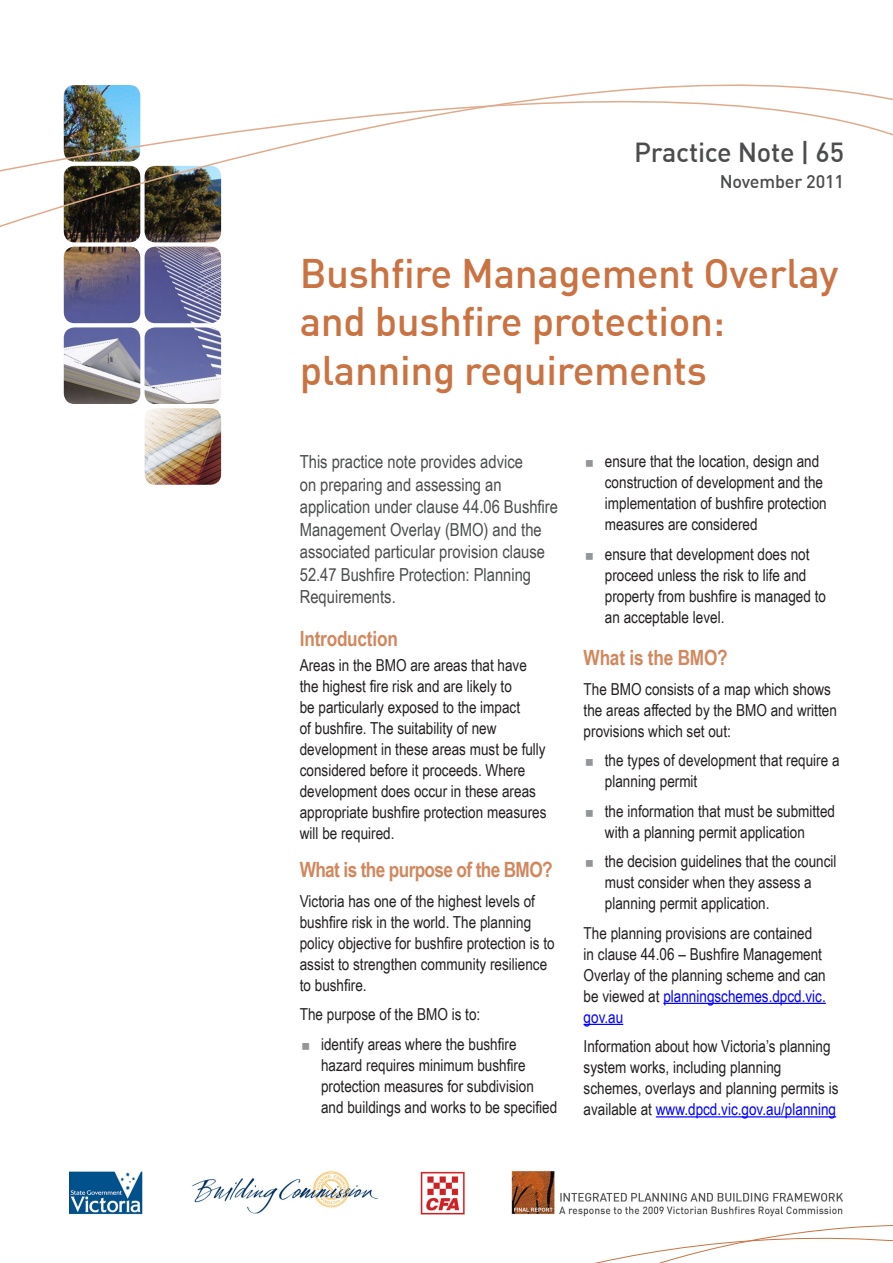
<style>
.page{position:relative;width:893px;height:1263px;background:#fff}
.page>*{position:absolute;margin:0;border:0;box-sizing:border-box;transform-origin:0 0}
.Heading_A{font:500 40.5px/48.6px "DIN";letter-spacing:-.01em;color:#c97343}
.Heading_A-2{font:500 27px "DIN";letter-spacing:-.01em;color:#4b4c4d}
.Heading_A-3{font:700 21px "Arial Narrow";letter-spacing:-.01em;color:#d1885f}
.Heading_A-4{font:700 21px "Arial Narrow";letter-spacing:-.03em;color:#d1885f}
.Intro{font:18px/22.5px "Arial Narrow";color:#4b4c4d}
.Heading_A-5{font:500 18px "DIN";letter-spacing:-.01em;color:#4b4c4d}
.Body_text{font:16.5px/21px "Arial Narrow";color:#231f20}
.Bullet_1{font:16.5px/21px "Arial Narrow";color:#231f20}
.s1{color:#00f}
</style>
<div class="page">
<img style="left:69px;top:1171px;width:309px;height:44px">
<svg style="left:420px;top:1171px;width:473px;height:92px"></svg>
<img style="left:64px;top:327px;width:76px;height:77px">
<img style="left:64px;top:247px;width:76px;height:76px">
<img style="left:64px;top:233px;width:76px;height:9px">
<img style="left:145px;top:233px;width:76px;height:9px">
<img style="left:145px;top:247px;width:76px;height:76px">
<img style="left:145px;top:327px;width:76px;height:77px">
<img style="left:145px;top:408px;width:76px;height:77px">
<hr style="left:663px;top:1003px;width:163px;height:1px;background:#00f">
<hr style="left:584px;top:1024px;width:39px;height:1px;background:#00f">
<hr style="left:656px;top:1116px;width:180px;height:1px;background:#00f">
<svg style="left:0;top:84px;width:893px;height:149px"></svg>
<p class="Heading_A-2" style="left:634px;top:135px;width:211px">Practice Note | 65</p>
<p class="Heading_A-5" style="left:720px;top:170px;width:126px">November 2011</p>
<p class="Heading_A" style="left:300px;top:247px;width:540px">Bushfire Management Overlay and bushfire protection: planning requirements</p>
<p class="Intro" style="left:300px;top:450px;width:260px">This practice note provides advice<br>on preparing and assessing an application under clause 44.06 Bushfire Management Overlay (BMO) and the associated particular provision clause 52.47 Bushfire Protection: Planning Requirements.</p>
<p class="Heading_A-3" style="left:300px;top:622px;width:100px">Introduction</p>
<p class="Body_text" style="left:300px;top:654px;width:248px">Areas in the BMO are areas that have the highest fire risk and are likely to<br>be particularly exposed to the impact<br>of bushfire. The suitability of new development in these areas must be fully considered before it proceeds. Where development does occur in these areas appropriate bushfire protection measures will be required.</p>
<p class="Heading_A-4" style="left:300px;top:854px;width:254px">What is the purpose of the BMO?</p>
<p class="Body_text" style="left:300px;top:890px;width:256px">Victoria has one of the highest levels of bushfire risk in the world. The planning policy objective for bushfire protection is to assist to strengthen community resilience to bushfire.</p>
<p class="Body_text" style="left:300px;top:1003px;width:182px">The purpose of the BMO is to:</p>
<p class="Bullet_1" style="left:321px;top:1033px;width:238px">identify areas where the bushfire hazard requires minimum bushfire protection measures for subdivision and buildings and works to be specified</p>
<p class="Bullet_1" style="left:605px;top:450px;width:223px">ensure that the location, design and construction of development and the implementation of bushfire protection measures are considered</p>
<p class="Bullet_1" style="left:605px;top:543px;width:223px">ensure that development does not proceed unless the risk to life and property from bushfire is managed to an acceptable level.</p>
<p class="Heading_A-3" style="left:584px;top:642px;width:146px">What is the BMO?</p>
<p class="Body_text" style="left:584px;top:678px;width:255px">The BMO consists of a map which shows the areas affected by the BMO and written provisions which set out:</p>
<p class="Bullet_1" style="left:605px;top:749px;width:236px">the types of development that require a planning permit</p>
<p class="Bullet_1" style="left:605px;top:800px;width:232px">the information that must be submitted with a planning permit application</p>
<p class="Bullet_1" style="left:605px;top:850px;width:233px">the decision guidelines that the council must consider when they assess a planning permit application.</p>
<p class="Body_text" style="left:584px;top:922px;width:244px">The planning provisions are contained in clause 44.06 – Bushfire Management<br>Overlay of the planning scheme and can be viewed at <span class="s1">planningschemes.dpcd.vic. gov.au</span></p>
<p class="Body_text" style="left:584px;top:1035px;width:256px">Information about how Victoria’s planning system works, including planning schemes, overlays and planning permits is available at <span class="s1">www.dpcd.vic.gov.au/planning</span></p>
</div>
